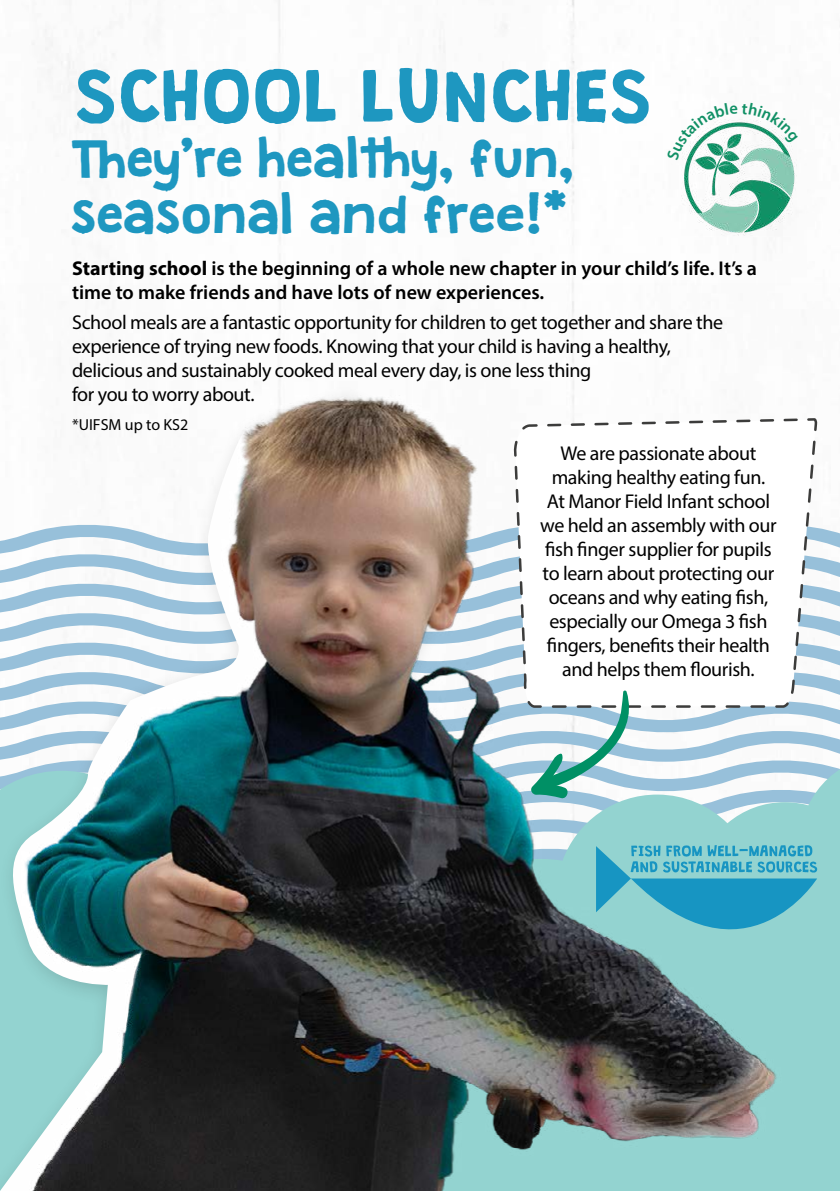
<style>
.page{position:relative;width:840px;height:1191px;background:#fff}
.page>*{position:absolute;margin:0;border:0;box-sizing:border-box;transform-origin:0 0}
.t1{font:66px "Granstander Clean";color:#1e97c0}
.t2{font:46px/55.2px "Granstander Clean";color:#1e97c0}
.t3{font:20px/24px "Myriad Pro";letter-spacing:-.02em;color:#000}
.t4{font:600 20px/24px "Myriad Pro";color:#000}
.t5{font:16px "Myriad Pro";color:#000}
.s1{font-weight:700}
</style>
<div class="page">
<img style="left:84px;top:283px;width:734px;height:156px">
<img style="left:681px;top:161px;width:114px;height:74px">
<svg style="left:512px;top:417px;width:305px;height:22px"></svg>
<img style="left:0;top:439px;width:839px;height:752px">
<svg style="left:682px;top:119px;width:111px;height:42px"></svg>
<h1 class="t1" style="left:76px;top:60px;width:579px">SCHOOL LUNCHES</h1>
<h2 class="t2" style="left:72px;top:134px;width:504px">They’re healthy, fun, seasonal and free!*</h2>
<p class="t4" style="left:72px;top:256px;width:686px"><span class="s1">Starting school</span> is the beginning of a whole new chapter in your child’s life. It’s a time to make friends and have lots of new experiences.</p>
<p class="t3" style="left:72px;top:310px;width:652px">School meals are a fantastic opportunity for children to get together and share the experience of trying new foods. Knowing that your child is having a healthy, delicious and sustainably cooked meal every day, is one less thing<br>for you to worry about.</p>
<p class="t5" style="left:72px;top:415px;width:118px">*UIFSM up to KS2</p>
<p class="t3" style="left:540px;top:441px;width:238px;text-align:center">We are passionate about making healthy eating fun.<br>At Manor Field Infant school we held an assembly with our fish finger supplier for pupils to learn about protecting our oceans and why eating fish, especially our Omega 3 fish fingers, benefits their health and helps them flourish.</p>
</div>
